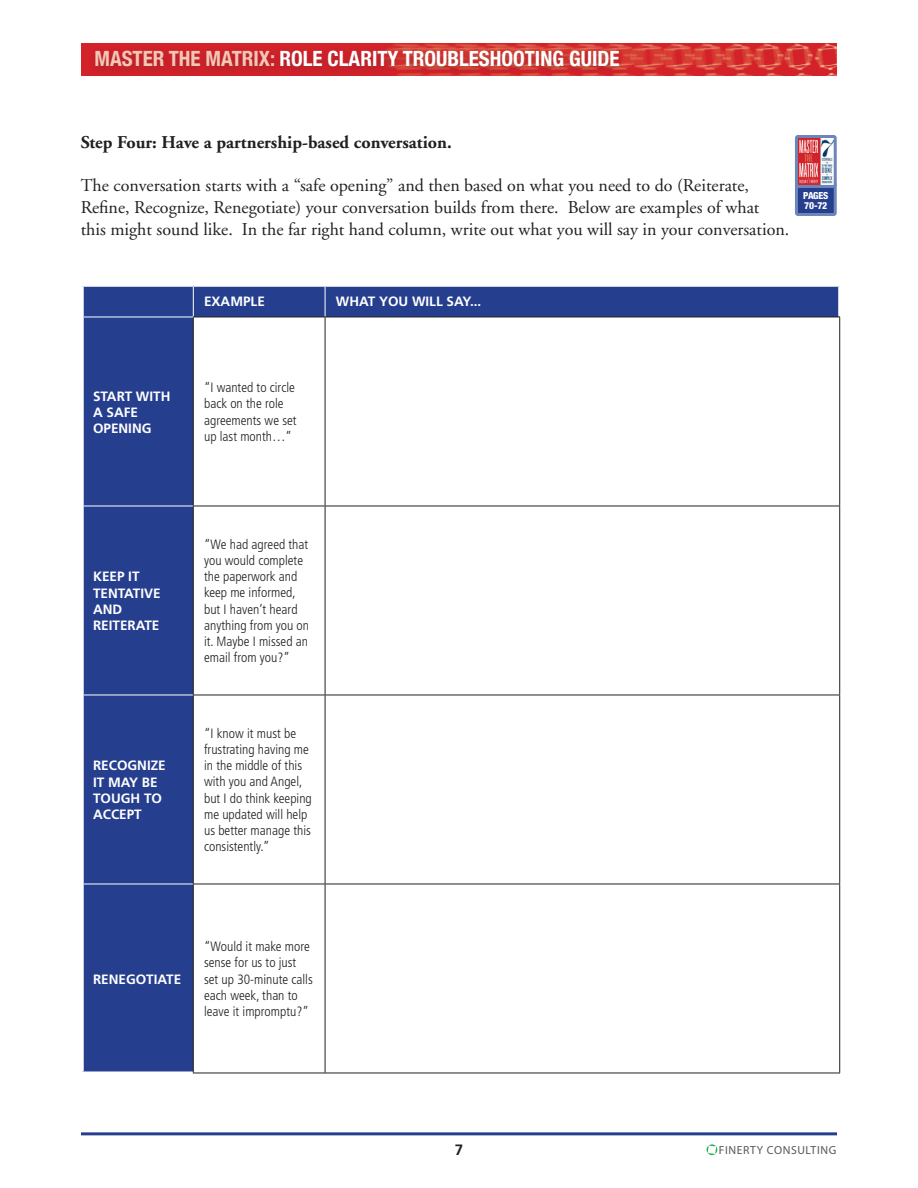
<style>
.page{position:relative;width:918px;height:1188px;background:#fff}
.page>*{position:absolute;margin:0;border:0;box-sizing:border-box;transform-origin:0 0}
.Page_Header{font:700 condensed 21px "Helvetica Neue";color:#fff}
.Garamond{font:18px "Adobe Garamond";color:#231f20}
.Bold_Garamond{font:700 18px "Adobe Garamond";color:#231f20}
.t1{font:700 15px "Frutiger";color:#231f20}
.Tables_Frutiger{font:300 condensed 13.5px/16.2px "Frutiger";color:#231f20}
.Tables_Frutiger-2{font:700 13.5px/16.2px "Frutiger";color:#fff}
.Tables_Frutiger-3{font:700 13.5px "Frutiger LT Std";color:#fff}
.t2{font:11.7px "Myriad Pro";letter-spacing:.05em;color:#57585a}
.Garamond-2{font:800 condensed 9.75px "Helvetica Neue";letter-spacing:-.02em;color:#fff}
.s1{color:#f3c6b5}
</style>
<div class="page">
<svg style="left:706px;top:1144px;width:12px;height:11px"></svg>
<div style="left:81px;top:43px;width:756px;height:32px;background:#d3222a"></div>
<img style="left:393px;top:43px;width:444px;height:32px">
<div style="left:87px;top:46px;width:540px;height:31px;background:#231f20;opacity:.26"></div>
<hr style="left:81px;top:1132px;width:756px;height:3px;background:#253f8e">
<div style="left:84px;top:287px;width:754px;height:784px;background:#253f8e"></div>
<svg style="left:194px;top:318px;width:645px;height:755px"></svg>
<hr style="left:839px;top:317px;width:1px;height:189px;background:#231f20">
<hr style="left:839px;top:506px;width:1px;height:189px;background:#231f20">
<hr style="left:839px;top:695px;width:1px;height:189px;background:#231f20">
<hr style="left:839px;top:884px;width:1px;height:189px;background:#231f20">
<hr style="left:193px;top:1073px;width:132px;height:1px;background:#231f20">
<hr style="left:325px;top:1073px;width:515px;height:1px;background:#231f20">
<hr style="left:193px;top:287px;width:1px;height:30px;background:#fff">
<hr style="left:325px;top:287px;width:1px;height:30px;background:#fff">
<hr style="left:84px;top:317px;width:110px;height:1px;background:#fff">
<hr style="left:84px;top:506px;width:109px;height:1px;background:#fff">
<hr style="left:84px;top:695px;width:109px;height:1px;background:#fff">
<hr style="left:84px;top:884px;width:109px;height:1px;background:#fff">
<hr style="left:193px;top:317px;width:132px;height:1px;background:#231f20">
<hr style="left:193px;top:317px;width:1px;height:189px;background:#231f20">
<hr style="left:325px;top:317px;width:515px;height:1px;background:#231f20">
<hr style="left:325px;top:317px;width:1px;height:189px;background:#231f20">
<hr style="left:193px;top:506px;width:132px;height:1px;background:#231f20">
<hr style="left:193px;top:506px;width:1px;height:189px;background:#231f20">
<hr style="left:325px;top:506px;width:515px;height:1px;background:#231f20">
<hr style="left:325px;top:506px;width:1px;height:189px;background:#231f20">
<hr style="left:193px;top:695px;width:132px;height:1px;background:#231f20">
<hr style="left:193px;top:695px;width:1px;height:189px;background:#231f20">
<hr style="left:325px;top:695px;width:515px;height:1px;background:#231f20">
<hr style="left:325px;top:695px;width:1px;height:189px;background:#231f20">
<hr style="left:193px;top:884px;width:132px;height:1px;background:#231f20">
<hr style="left:193px;top:884px;width:1px;height:189px;background:#231f20">
<hr style="left:325px;top:884px;width:515px;height:1px;background:#231f20">
<hr style="left:325px;top:884px;width:1px;height:189px;background:#231f20">
<div style="left:796px;top:183px;width:39px;height:31px;background:#253f8e;border-radius:2px"></div>
<div style="left:795px;top:182px;width:42px;height:34px;border:3px solid #6d86ba;border-radius:2px"></div>
<img style="left:799px;top:139px;width:34px;height:45px">
<div style="left:795px;top:135px;width:42px;height:53px;border:3px solid #6d86ba;border-radius:2px"></div>
<p class="Page_Header" style="left:94px;top:41px;width:527px"><span class="s1">MASTER THE MATRIX:</span> ROLE CLARITY TROUBLESHOOTING GUIDE</p>
<p class="Bold_Garamond" style="left:81px;top:133px;width:373px">Step Four: Have a partnership-based conversation.</p>
<p class="Garamond" style="left:81px;top:176px;width:670px">The conversation starts with a “safe opening” and then based on what you need to do (Reiterate,</p>
<p class="Garamond" style="left:81px;top:198px;width:680px">Refine, Recognize, Renegotiate) your conversation builds from there. Below are examples of what</p>
<p class="Garamond" style="left:81px;top:219px;width:710px">this might sound like. In the far right hand column, write out what you will say in your conversation.</p>
<p class="Garamond-2" style="left:803px;top:189px;width:27px">PAGES</p>
<p class="Garamond-2" style="left:804px;top:199px;width:25px">70-72</p>
<p class="Tables_Frutiger-3" style="left:204px;top:294px;width:62px">EXAMPLE</p>
<p class="Tables_Frutiger-3" style="left:336px;top:294px;width:147px">WHAT YOU WILL SAY...</p>
<p class="Tables_Frutiger-2" style="left:93px;top:388px;width:79px">START WITH</p>
<p class="Tables_Frutiger-2" style="left:93px;top:404px;width:47px">A SAFE</p>
<p class="Tables_Frutiger-2" style="left:93px;top:420px;width:60px">OPENING</p>
<p class="Tables_Frutiger" style="left:204px;top:380px;width:92px">“I wanted to circle</p>
<p class="Tables_Frutiger" style="left:204px;top:396px;width:94px">back on the role agreements we set</p>
<p class="Tables_Frutiger" style="left:204px;top:428px;width:89px">up last month…”</p>
<p class="Tables_Frutiger-2" style="left:93px;top:569px;width:48px">KEEP IT</p>
<p class="Tables_Frutiger-2" style="left:93px;top:585px;width:69px">TENTATIVE<br>AND</p>
<p class="Tables_Frutiger-2" style="left:93px;top:617px;width:68px">REITERATE</p>
<p class="Tables_Frutiger-2" style="left:93px;top:758px;width:74px">RECOGNIZE<br>IT MAY BE<br>TOUGH TO<br>ACCEPT</p>
<p class="Tables_Frutiger" style="left:204px;top:536px;width:107px">“We had agreed that you would complete the paperwork and keep me informed, but I haven’t heard anything from you on it. Maybe I missed an email from you?”</p>
<p class="Tables_Frutiger" style="left:204px;top:725px;width:109px">“I know it must be frustrating having me in the middle of this with you and Angel, but I do think keeping me updated will help us better manage this consistently.”</p>
<p class="Tables_Frutiger-2" style="left:93px;top:971px;width:90px">RENEGOTIATE</p>
<p class="Tables_Frutiger" style="left:204px;top:939px;width:110px">“Would it make more sense for us to just set up 30-minute calls each week, than to leave it impromptu?”</p>
<p class="t1" style="left:455px;top:1141px;width:10px">7</p>
<p class="t2" style="left:719px;top:1143px;width:119px">FINERTY CONSULTING</p>
</div>
